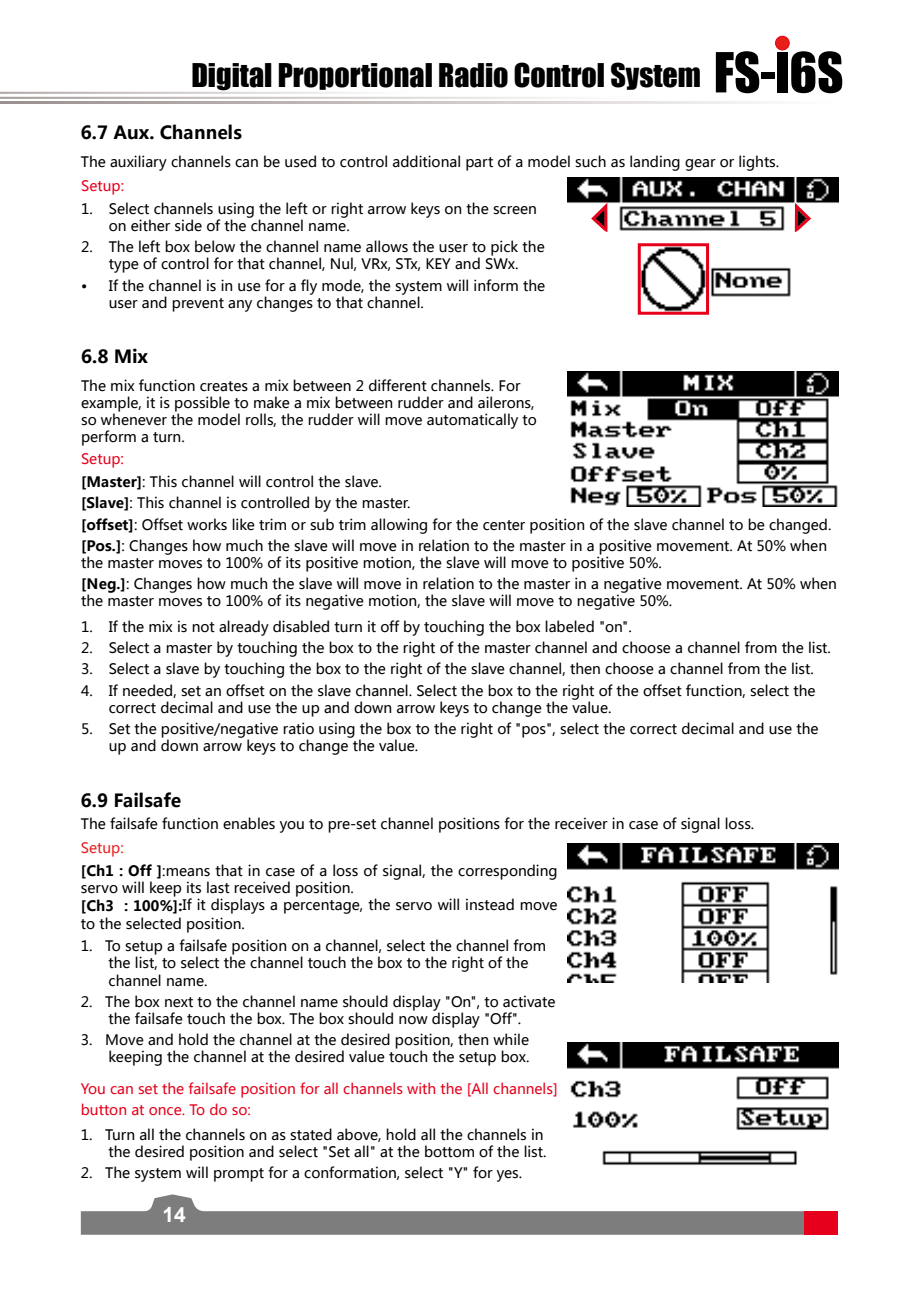
<style>
.page{position:relative;width:919px;height:1289px;background:#fff}
.page>*{position:absolute;margin:0;border:0;box-sizing:border-box;transform-origin:0 0}
.t1{font:51px "Impact";color:#000}
.t2{font:30px "Impact";color:#000}
.t3{font:700 21px "Arial";color:#fff}
._04-Body_text{font:700 18px "Microsoft Ya Hei";color:#000}
._09-Steps{font:14.25px/17.1px "Microsoft Ya Hei";color:#000}
._04-Body_text-2{font:14.25px/17.1px "Microsoft Ya Hei";color:#000}
._04-Body_text-3{font:14.25px/21px "Microsoft Ya Hei";color:#e6001b}
._08-Table_text{font:14.25px "Microsoft Ya Hei";color:#000}
._04-Body_text-4{font:14.25px "Microsoft Ya Hei";color:#e71f20}
.s1{font-weight:700}
</style>
<div class="page">
<svg style="left:245px;top:96px;width:361px;height:3px"></svg>
<div style="left:775px;top:36px;width:14px;height:14px;background:#e71f18;border-radius:50%"></div>
<div style="left:775px;top:36px;width:14px;height:14px;border:1px solid #e60012;border-radius:50%"></div>
<svg style="left:81px;top:1194px;width:723px;height:40px"></svg>
<div style="left:804px;top:1211px;width:34px;height:23px;background:#e6001b"></div>
<img style="left:567px;top:177px;width:271px;height:136px">
<div style="left:637px;top:243px;width:72px;height:72px;border:3px solid #e6001b"></div>
<svg style="left:589px;top:199px;width:21px;height:35px"></svg>
<svg style="left:792px;top:199px;width:21px;height:35px"></svg>
<img style="left:567px;top:371px;width:271px;height:135px">
<img style="left:567px;top:1042px;width:271px;height:123px">
<img style="left:567px;top:843px;width:271px;height:139px">
<h2 class="t2" style="left:191px;top:52px;width:511px">Digital Proportional Radio Control System</h2>
<h1 class="t1" style="left:713px;top:33px;width:131px">FS-l6S</h1>
<p class="_04-Body_text" style="left:81px;top:120px;width:163px">6.7 Aux. Channels</p>
<p class="_04-Body_text-2" style="left:81px;top:153px;width:700px">The auxiliary channels can be used to control additional part of a model such as landing gear or lights.</p>
<p class="_04-Body_text-3" style="left:81px;top:174px;width:44px">Setup:</p>
<p class="_09-Steps" style="left:109px;top:200px;width:429px;text-indent:-28px">1. Select channels using the left or right arrow keys on the screen on either side of the channel name.</p>
<p class="_09-Steps" style="left:81px;top:238px;width:465px;text-align:center">2. The left box below the channel name allows the user to pick the type of control for that channel, Nul, VRx, STx, KEY and SWx.</p>
<p class="_04-Body_text-2" style="left:109px;top:276px;width:438px;text-indent:-28px">• If the channel is in use for a fly mode, the system will inform the user and prevent any changes to that channel.</p>
<p class="_04-Body_text" style="left:81px;top:343px;width:69px">6.8 Mix</p>
<p class="_04-Body_text-2" style="left:81px;top:376px;width:457px">The mix function creates a mix between 2 different channels. For example, it is possible to make a mix between rudder and ailerons, so whenever the model rolls, the rudder will move automatically to perform a turn.</p>
<p class="_04-Body_text-3" style="left:81px;top:447px;width:44px">Setup:</p>
<p class="_04-Body_text-2" style="left:81px;top:472px;width:302px"><span class="s1">[Master]</span>: This channel will control the slave.</p>
<p class="_04-Body_text-2" style="left:81px;top:494px;width:331px"><span class="s1">[Slave]</span>: This channel is controlled by the master.</p>
<p class="_04-Body_text-2" style="left:81px;top:515px;width:751px"><span class="s1">[offset]</span>: Offset works like trim or sub trim allowing for the center position of the slave channel to be changed.</p>
<p class="_04-Body_text-2" style="left:81px;top:537px;width:747px"><span class="s1">[Pos.]</span>: Changes how much the slave will move in relation to the master in a positive movement. At 50% when the master moves to 100% of its positive motion, the slave will move to positive 50%.</p>
<p class="_04-Body_text-2" style="left:81px;top:575px;width:757px"><span class="s1">[Neg.]</span>: Changes how much the slave will move in relation to the master in a negative movement. At 50% when the master moves to 100% of its negative motion, the slave will move to negative 50%.</p>
<p class="_09-Steps" style="left:81px;top:617px;width:552px">1. If the mix is not already disabled turn it off by touching the box labeled "on".</p>
<p class="_09-Steps" style="left:81px;top:639px;width:751px">2. Select a master by touching the box to the right of the master channel and choose a channel from the list.</p>
<p class="_09-Steps" style="left:81px;top:660px;width:734px">3. Select a slave by touching the box to the right of the slave channel, then choose a channel from the list.</p>
<p class="_09-Steps" style="left:109px;top:681px;width:708px;text-indent:-28px">4. If needed, set an offset on the slave channel. Select the box to the right of the offset function, select the correct decimal and use the up and down arrow keys to change the value.</p>
<p class="_09-Steps" style="left:109px;top:720px;width:711px;text-indent:-28px">5. Set the positive/negative ratio using the box to the right of "pos", select the correct decimal and use the up and down arrow keys to change the value.</p>
<p class="_04-Body_text" style="left:81px;top:787px;width:102px">6.9 Failsafe</p>
<p class="_04-Body_text-4" style="left:81px;top:838px;width:44px">Setup:</p>
<p class="_04-Body_text-2" style="left:81px;top:862px;width:478px"><span class="s1">[Ch1：Off ]</span>:means that in case of a loss of signal, the corresponding servo will keep its last received position.</p>
<p class="_04-Body_text-2" style="left:81px;top:895px;width:478px;line-height:18.9px"><span class="s1">[Ch3 ：100%]:</span>If it displays a percentage, the servo will instead move to the selected position.</p>
<p class="_09-Steps" style="left:108px;top:937px;width:439px;text-indent:-28px">1. To setup a failsafe position on a channel, select the channel from the list, to select the channel touch the box to the right of the channel name.</p>
<p class="_09-Steps" style="left:81px;top:992px;width:476px;text-align:center">2. The box next to the channel name should display "On", to activate the failsafe touch the box. The box should now display "Off".</p>
<p class="_09-Steps" style="left:81px;top:1031px;width:450px;text-align:right">3. Move and hold the channel at the desired position, then while keeping the channel at the desired value touch the setup box.</p>
<p class="_04-Body_text-3" style="left:81px;top:1077px;width:478px">You can set the failsafe position for all channels with the [All channels] button at once. To do so:</p>
<p class="_09-Steps" style="left:81px;top:1125px;width:467px;text-align:right">1. Turn all the channels on as stated above, hold all the channels in the desired position and select "Set all" at the bottom of the list.</p>
<p class="_09-Steps" style="left:81px;top:1164px;width:443px">2. The system will prompt for a conformation, select "Y" for yes.</p>
<p class="_08-Table_text" style="left:81px;top:814px;width:675px">The failsafe function enables you to pre-set channel positions for the receiver in case of signal loss.</p>
<h3 class="t3" style="left:162px;top:1199px;width:25px">14</h3>
</div>
